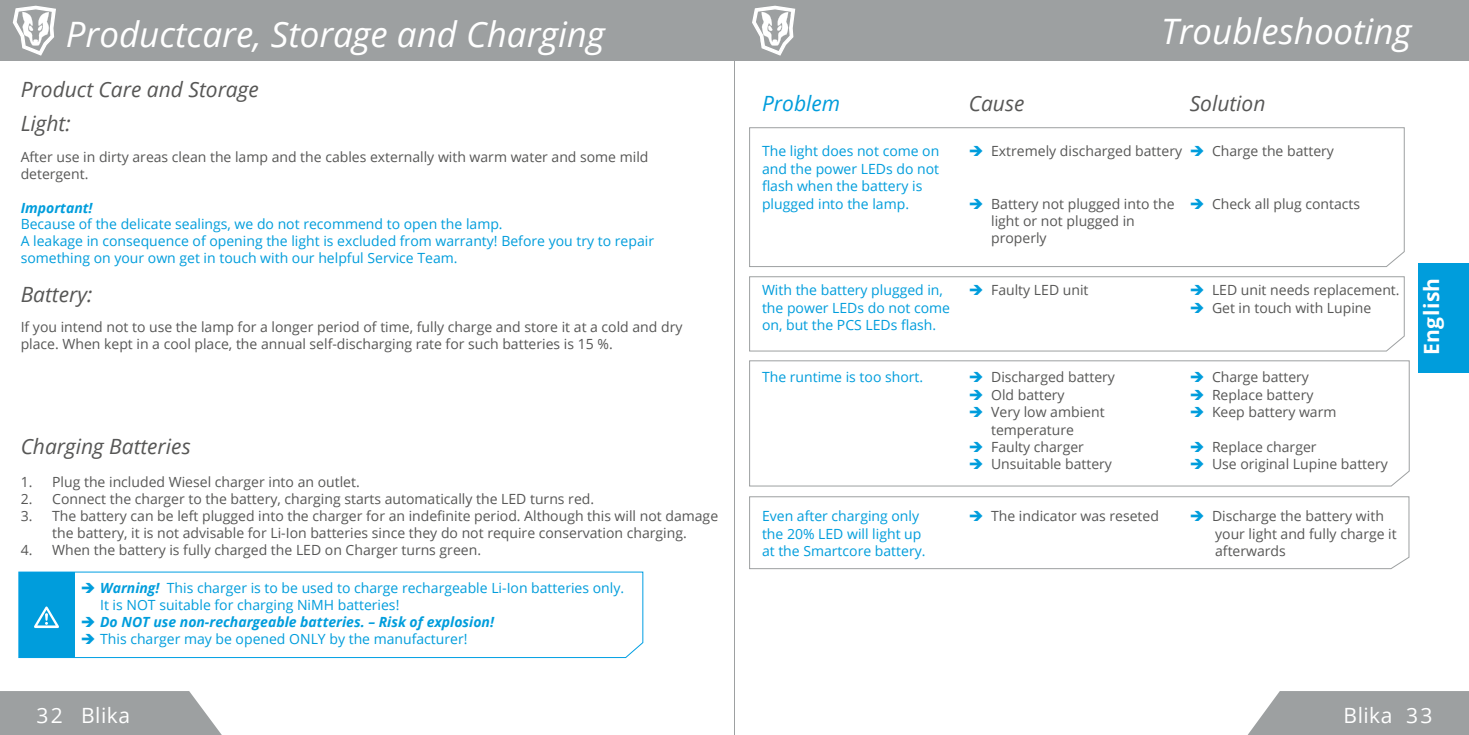
<style>
.page{position:relative;width:1469px;height:735px;background:#fff}
.page>*{position:absolute;margin:0;border:0;box-sizing:border-box;transform-origin:0 0}
.t1{font:italic 35px "Open Sans";color:#fff}
.t2{font:italic 21px/34.6px "Open Sans";color:#575756}
.t3{font:21px "Open Sans";letter-spacing:.025em;color:#fff}
.t4{font:700 21px "Open Sans";letter-spacing:.025em;color:#fff}
.t5{font:italic 21px "Open Sans";color:#009ddc}
.t6{font:14px/17.3px "Open Sans";color:#575756}
.t7{font:14px/17.3px "Open Sans";color:#009ddc}
.t8{font:italic 700 14px "Open Sans";color:#009ddc}
.s1{font-weight:700;font-style:italic}
.s2{color:#009ddc}
</style>
<div class="page">
<svg style="left:0;top:691px;width:221px;height:43px;background:#a4a6a7"></svg>
<div style="left:0;top:0;width:734px;height:61px;background:#9da0a1"></div>
<svg style="left:13px;top:6px;width:43px;height:50px"></svg>
<hr style="left:734px;top:0;width:1px;height:734px;background:#9da0a1">
<svg style="left:18px;top:571px;width:625px;height:86px"></svg>
<svg style="left:1248px;top:691px;width:220px;height:43px;background:#a4a7a8"></svg>
<div style="left:1418px;top:263px;width:50px;height:110px;background:#009ddc"></div>
<div style="left:734px;top:0;width:734px;height:61px;background:#9da0a1"></div>
<svg style="left:752px;top:6px;width:43px;height:50px"></svg>
<svg style="left:749px;top:127px;width:655px;height:140px"></svg>
<svg style="left:749px;top:276px;width:655px;height:75px"></svg>
<svg style="left:749px;top:360px;width:660px;height:126px"></svg>
<svg style="left:749px;top:496px;width:660px;height:72px"></svg>
<h1 class="t1" style="left:66px;top:10px;width:540px">Productcare, Storage and Charging</h1>
<h2 class="t2" style="left:21px;top:71px;width:239px">Product Care and Storage<br>Light:</h2>
<p class="t6" style="left:21px;top:148px;width:629px;line-height:16.8px">After use in dirty areas clean the lamp and the cables externally with warm water and some mild detergent.</p>
<p class="t8" style="left:21px;top:197px;width:73px">Important!</p>
<p class="t7" style="left:21px;top:215px;width:635px;line-height:16.8px">Because of the delicate sealings, we do not recommend to open the lamp.<br>A leakage in consequence of opening the light is excluded from warranty! Before you try to repair something on your own get in touch with our helpful Service Team.</p>
<h2 class="t2" style="left:21px;top:276px;width:73px">Battery:</h2>
<p class="t6" style="left:21px;top:318px;width:663px;line-height:16.8px">If you intend not to use the lamp for a longer period of time, fully charge and store it at a cold and dry place. When kept in a cool place, the annual self-discharging rate for such batteries is 15 %.</p>
<h2 class="t2" style="left:21px;top:428px;width:171px">Charging Batteries</h2>
<p class="t6" style="left:21px;top:472px;width:340px">1. Plug the included Wiesel charger into an outlet.</p>
<p class="t6" style="left:21px;top:489px;width:575px">2. Connect the charger to the battery, charging starts automatically the LED turns red.</p>
<p class="t6" style="left:21px;top:506px;width:699px;line-height:16.8px;text-align:center">3. The battery can be left plugged into the charger for an indefinite period. Although this will not damage the battery, it is not advisable for Li-Ion batteries since they do not require conservation charging.</p>
<p class="t6" style="left:21px;top:540px;width:462px">4. When the battery is fully charged the LED on Charger turns green.</p>
<p class="t7" style="left:100px;top:579px;width:525px;line-height:16.8px;text-indent:-19px">➔ <span class="s1">Warning!</span> This charger is to be used to charge rechargeable Li-Ion batteries only.<br>It is NOT suitable for charging NiMH batteries!</p>
<p class="t8" style="left:81px;top:611px;width:414px">➔ Do NOT use non-rechargeable batteries. – Risk of explosion!</p>
<p class="t7" style="left:81px;top:629px;width:388px">➔ This charger may be opened ONLY by the manufacturer!</p>
<h2 class="t3" style="left:37px;top:700px;width:95px">32 Blika</h2>
<h2 class="t5" style="left:762px;top:89px;width:80px">Problem</h2>
<p class="t7" style="left:762px;top:142px;width:179px">The light does not come on and the power LEDs do not flash when the battery is plugged into the lamp.</p>
<p class="t7" style="left:762px;top:281px;width:190px">With the battery plugged in, the power LEDs do not come on, but the PCS LEDs flash.</p>
<p class="t7" style="left:762px;top:368px;width:163px">The runtime is too short.</p>
<p class="t7" style="left:762px;top:507px;width:165px">Even after charging only the 20% LED will light up at the Smartcore battery.</p>
<h1 class="t1" style="left:1161px;top:7px;width:251px">Troubleshooting</h1>
<h2 class="t2" style="left:1189px;top:85px;width:77px">Solution</h2>
<p class="t6" style="left:1189px;top:142px;width:146px"><span class="s2">➔</span> Charge the battery</p>
<p class="t6" style="left:1189px;top:194px;width:172px"><span class="s2">➔</span> Check all plug contacts</p>
<h2 class="t2" style="left:968px;top:85px;width:57px">Cause</h2>
<p class="t6" style="left:968px;top:142px;width:215px"><span class="s2">➔</span> Extremely discharged battery</p>
<p class="t6" style="left:991px;top:194px;width:185px;text-indent:-22px"><span class="s2">➔</span> Battery not plugged into the light or not plugged in properly</p>
<p class="t6" style="left:968px;top:281px;width:121px"><span class="s2">➔</span> Faulty LED unit</p>
<p class="t6" style="left:1189px;top:281px;width:211px"><span class="s2">➔</span> LED unit needs replacement.</p>
<p class="t6" style="left:1189px;top:298px;width:183px"><span class="s2">➔</span> Get in touch with Lupine</p>
<p class="t6" style="left:968px;top:368px;width:148px"><span class="s2">➔</span> Discharged battery</p>
<p class="t6" style="left:968px;top:385px;width:97px"><span class="s2">➔</span> Old battery</p>
<p class="t6" style="left:968px;top:403px;width:137px;text-align:center"><span class="s2">➔</span> Very low ambient temperature</p>
<p class="t6" style="left:968px;top:437px;width:117px"><span class="s2">➔</span> Faulty charger</p>
<p class="t6" style="left:968px;top:455px;width:145px"><span class="s2">➔</span> Unsuitable battery</p>
<p class="t6" style="left:968px;top:507px;width:192px"><span class="s2">➔</span> The indicator was reseted</p>
<p class="t6" style="left:1189px;top:368px;width:121px"><span class="s2">➔</span> Charge battery</p>
<p class="t6" style="left:1189px;top:385px;width:125px"><span class="s2">➔</span> Replace battery</p>
<p class="t6" style="left:1189px;top:403px;width:148px"><span class="s2">➔</span> Keep battery warm</p>
<p class="t6" style="left:1189px;top:437px;width:128px"><span class="s2">➔</span> Replace charger</p>
<p class="t6" style="left:1189px;top:455px;width:200px"><span class="s2">➔</span> Use original Lupine battery</p>
<p class="t6" style="left:1215px;top:507px;width:183px;text-indent:-25px"><span class="s2">➔</span> Discharge the battery with your light and fully charge it afterwards</p>
<h2 class="t4" style="left:1416px;top:355px;width:79px;rotate:-90deg">English</h2>
<h2 class="t3" style="left:1343px;top:700px;width:90px">Blika 33</h2>
</div>
